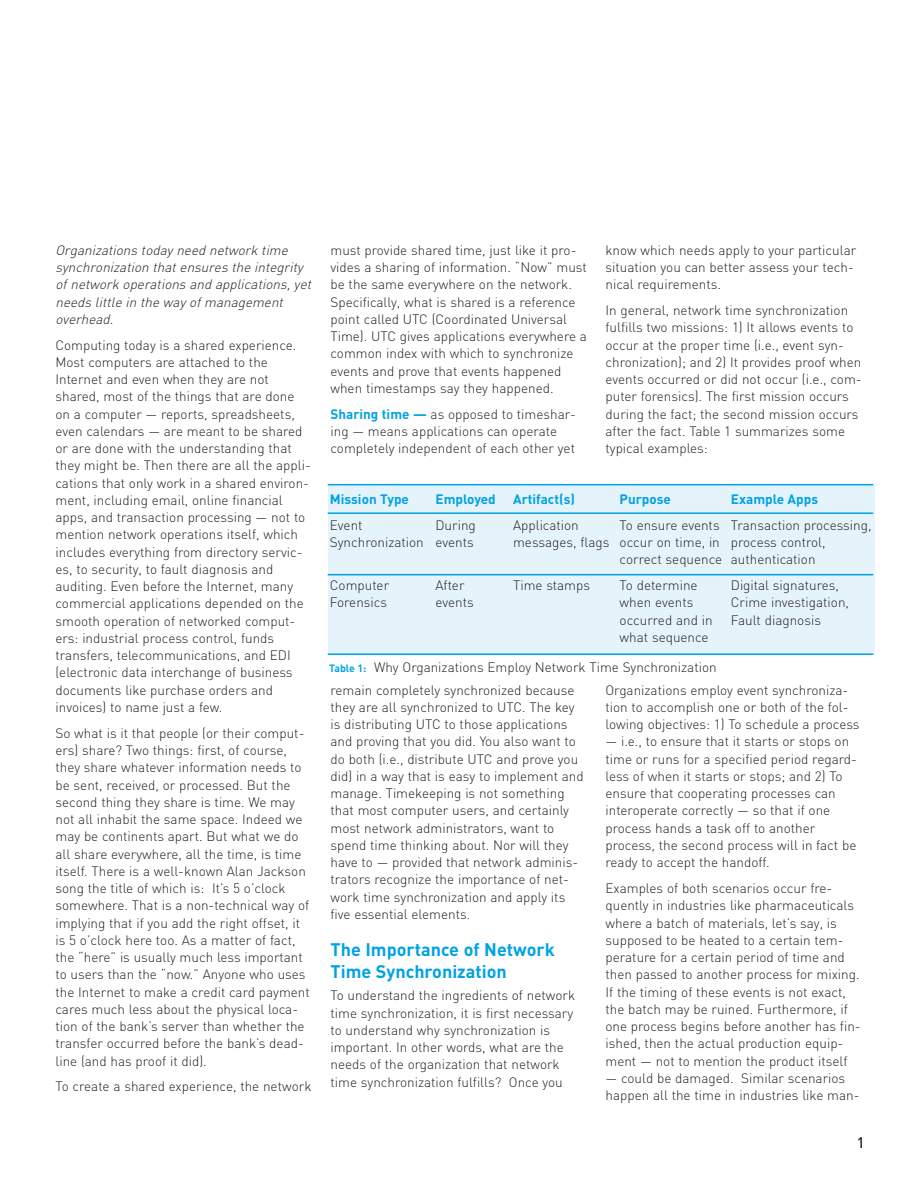
<style>
.page{position:relative;width:918px;height:1188px;background:#fff}
.page>*{position:absolute;margin:0;border:0;box-sizing:border-box;transform-origin:0 0}
.t1{font:700 18px/21.6px "DIN";color:#00a2e4}
.t2{font:500 15px "DIN";color:#231f20}
.t3{font:300 13.5px/17.2px "DIN";color:#231f20}
.t4{font:italic 300 13.5px/17.2px "DIN";color:#231f20}
.t5{font:700 13.5px "DIN";color:#00a2e4}
.s1{font-weight:700;color:#00a2e4}
.s2{font-weight:700;font-size:10.5px;color:#00a2e4}
</style>
<div class="page">
<div style="left:328px;top:485px;width:546px;height:170px;background:#e5f3fb"></div>
<hr style="left:328px;top:484px;width:545px;height:1px;background:#00a2e4">
<hr style="left:328px;top:512px;width:545px;height:2px;background:#00a2e4">
<hr style="left:328px;top:574px;width:545px;height:1px;background:#00a2e4">
<hr style="left:328px;top:653px;width:545px;height:2px;background:#00a2e4">
<p class="t4" style="left:55px;top:243px;width:260px">Organizations today need network time synchronization that ensures the integrity of network operations and applications, yet needs little in the way of management overhead.</p>
<p class="t3" style="left:56px;top:338px;width:257px">Computing today is a shared experience.<br>Most computers are attached to the Internet and even when they are not shared, most of the things that are done on a computer — reports, spreadsheets, even calendars — are meant to be shared or are done with the understanding that they might be. Then there are all the appli&shy;cations that only work in a shared environ&shy;ment, including email, online financial apps, and transaction processing — not to mention network operations itself, which includes everything from directory servic&shy;es, to security, to fault diagnosis and auditing. Even before the Internet, many commercial applications depended on the smooth operation of networked comput&shy;ers: industrial process control, funds transfers, telecommunications, and EDI (electronic data interchange of business documents like purchase orders and invoices) to name just a few.</p>
<p class="t3" style="left:56px;top:726px;width:256px">So what is it that people (or their comput&shy;ers) share? Two things: first, of course, they share whatever information needs to be sent, received, or processed. But the second thing they share is time. We may not all inhabit the same space. Indeed we may be continents apart. But what we do all share everywhere, all the time, is time itself. There is a well-known Alan Jackson song the title of which is: It’s 5 o’clock somewhere. That is a non-technical way of implying that if you add the right offset, it is 5 o’clock here too. As a matter of fact, the “here” is usually much less important to users than the “now.” Anyone who uses the Internet to make a credit card payment cares much less about the physical loca&shy;tion of the bank’s server than whether the transfer occurred before the bank’s dead&shy;line (and has proof it did).</p>
<p class="t3" style="left:56px;top:1080px;width:257px">To create a shared experience, the network</p>
<p class="t3" style="left:331px;top:243px;width:258px">must provide shared time, just like it pro&shy;vides a sharing of information. “Now” must be the same everywhere on the network.<br>Specifically, what is shared is a reference point called UTC (Coordinated Universal Time). UTC gives applications everywhere a common index with which to synchronize events and prove that events happened when timestamps say they happened.</p>
<p class="t3" style="left:331px;top:407px;width:247px"><span class="s1">Sharing time —</span> as opposed to timeshar&shy;ing — means applications can operate completely independent of each other yet</p>
<p class="t3" style="left:606px;top:243px;width:252px">know which needs apply to your particular situation you can better assess your tech&shy;nical requirements.</p>
<p class="t3" style="left:606px;top:303px;width:258px">In general, network time synchronization fulfills two missions: 1) It allows events to occur at the proper time (i.e., event syn&shy;chronization); and 2) It provides proof when events occurred or did not occur (i.e., com&shy;puter forensics). The first mission occurs during the fact; the second mission occurs after the fact. Table 1 summarizes some typical examples:</p>
<p class="t5" style="left:330px;top:494px;width:81px">Mission Type</p>
<p class="t5" style="left:436px;top:494px;width:62px">Employed</p>
<p class="t5" style="left:513px;top:494px;width:63px">Artifact(s)</p>
<p class="t5" style="left:620px;top:494px;width:53px">Purpose</p>
<p class="t5" style="left:731px;top:494px;width:89px">Example Apps</p>
<p class="t3" style="left:330px;top:518px;width:34px">Event</p>
<p class="t3" style="left:436px;top:518px;width:42px">During</p>
<p class="t3" style="left:513px;top:518px;width:67px">Application</p>
<p class="t3" style="left:620px;top:518px;width:253px">To ensure events Transaction processing,</p>
<p class="t3" style="left:330px;top:535px;width:145px">Synchronization events</p>
<p class="t3" style="left:620px;top:535px;width:208px;text-indent:-107px">messages, flags occur on time, in process control, correct sequence authentication</p>
<p class="t3" style="left:330px;top:578px;width:61px">Computer</p>
<p class="t3" style="left:436px;top:578px;width:31px">After</p>
<p class="t3" style="left:513px;top:578px;width:78px">Time stamps</p>
<p class="t3" style="left:620px;top:578px;width:80px">To determine</p>
<p class="t3" style="left:731px;top:578px;width:110px">Digital signatures,</p>
<p class="t3" style="left:330px;top:596px;width:59px">Forensics</p>
<p class="t3" style="left:436px;top:596px;width:40px">events</p>
<p class="t3" style="left:620px;top:596px;width:75px">when events</p>
<p class="t3" style="left:731px;top:596px;width:120px">Crime investigation,</p>
<p class="t3" style="left:620px;top:613px;width:94px">occurred and in</p>
<p class="t3" style="left:731px;top:613px;width:92px">Fault diagnosis</p>
<p class="t3" style="left:620px;top:630px;width:91px">what sequence</p>
<p class="t3" style="left:329px;top:661px;width:389px"><span class="s2">Table 1:</span> Why Organizations Employ Network Time Synchronization</p>
<p class="t3" style="left:331px;top:683px;width:255px">remain completely synchronized because they are all synchronized to UTC. The key is distributing UTC to those applications and proving that you did. You also want to do both (i.e., distribute UTC and prove you did) in a way that is easy to implement and manage. Timekeeping is not something that most computer users, and certainly most network administrators, want to spend time thinking about. Nor will they have to — provided that network adminis&shy;trators recognize the importance of net&shy;work time synchronization and apply its five essential elements.</p>
<h1 class="t1" style="left:330px;top:940px;width:226px">The Importance of Network<br>Time Synchronization</h1>
<p class="t3" style="left:330px;top:988px;width:246px">To understand the ingredients of network time synchronization, it is first necessary to understand why synchronization is important. In other words, what are the needs of the organization that network time synchronization fulfills? Once you</p>
<p class="t3" style="left:606px;top:683px;width:256px">Organizations employ event synchroniza&shy;tion to accomplish one or both of the fol&shy;lowing objectives: 1) To schedule a process</p>
<p class="t3" style="left:606px;top:735px;width:253px">— i.e., to ensure that it starts or stops on time or runs for a specified period regard&shy;less of when it starts or stops; and 2) To ensure that cooperating processes can interoperate correctly — so that if one process hands a task off to another process, the second process will in fact be ready to accept the handoff.</p>
<p class="t3" style="left:606px;top:881px;width:257px">Examples of both scenarios occur fre&shy;quently in industries like pharmaceuticals where a batch of materials, let’s say, is supposed to be heated to a certain tem&shy;perature for a certain period of time and then passed to another process for mixing.<br>If the timing of these events is not exact, the batch may be ruined. Furthermore, if one process begins before another has fin&shy;ished, then the actual production equip&shy;ment — not to mention the product itself</p>
<p class="t3" style="left:606px;top:1071px;width:255px">— could be damaged. Similar scenarios happen all the time in industries like man-</p>
<p class="t2" style="left:857px;top:1137px;width:9px">1</p>
</div>
